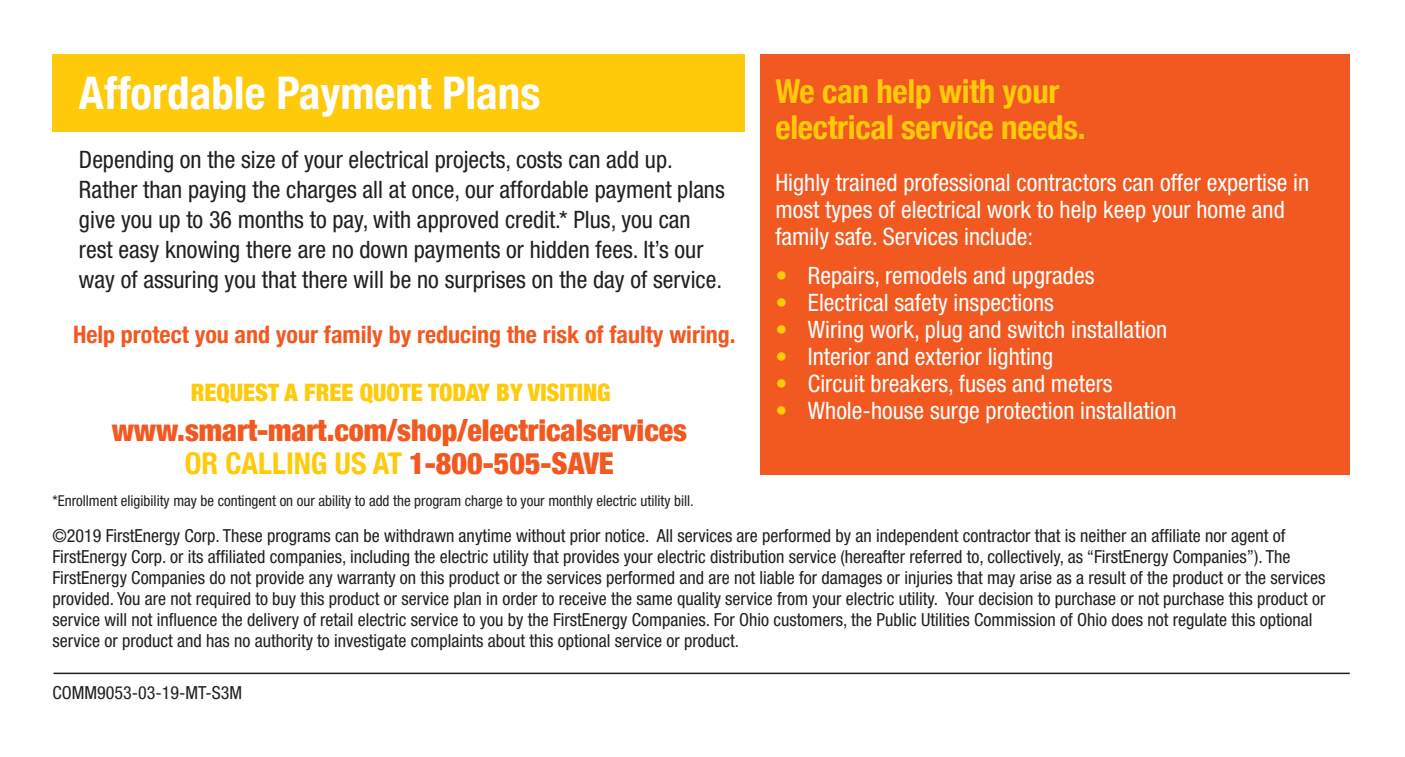
<style>
.page{position:relative;width:1405px;height:757px;background:#fff}
.page>*{position:absolute;margin:0;border:0;box-sizing:border-box;transform-origin:0 0}
.t1{font:700 condensed 45px "Helvetica Neue";color:#fff}
.t2{font:700 condensed 33px/36px "Helvetica Neue";letter-spacing:-.01em;color:#feca0a}
.t3{font:900 condensed 30px/33px "Helvetica Neue";color:#f15921;text-align:center}
.t4{font:condensed 24px/27px "Helvetica Neue";color:#fff}
.t5{font:condensed 24px/30px "Helvetica Neue";color:#231f20}
.t6{font:700 condensed 24px "Helvetica Neue";color:#f15921}
.t7{font:900 condensed 24px "Helvetica Neue";color:#feca0a}
.t8{font:condensed 18px/21px "Helvetica Neue";color:#231f20}
.t9{font:condensed 15px "Helvetica Neue";color:#231f20}
.s1{color:#feca0a}
.s2{font-weight:700;color:#feca0a}
</style>
<div class="page">
<div style="left:53px;top:54px;width:692px;height:78px;background:#feca0a"></div>
<div style="left:760px;top:54px;width:589px;height:420px;background:#f15921"></div>
<hr style="left:54px;top:672px;width:1296px;height:1px;background:#231f20">
<h1 class="t1" style="left:79px;top:56px;width:463px">Affordable Payment Plans</h1>
<h2 class="t2" style="left:775px;top:71px;width:312px">We can help with your electrical service needs.</h2>
<h3 class="t4" style="left:775px;top:168px;width:535px">Highly trained professional contractors can offer expertise in most types of electrical work to help keep your home and family safe. Services include:</h3>
<h3 class="t4" style="left:775px;top:261px;width:320px"><span class="s1">•</span> Repairs, remodels and upgrades</h3>
<h3 class="t4" style="left:775px;top:288px;width:280px"><span class="s1">•</span> Electrical safety inspections</h3>
<h3 class="t4" style="left:775px;top:315px;width:393px"><span class="s1">•</span> Wiring work, plug and switch installation</h3>
<h3 class="t4" style="left:775px;top:342px;width:279px"><span class="s1">•</span> Interior and exterior lighting</h3>
<h3 class="t4" style="left:775px;top:369px;width:339px"><span class="s1">•</span> Circuit breakers, fuses and meters</h3>
<h3 class="t4" style="left:775px;top:396px;width:402px"><span class="s1">•</span> Whole-house surge protection installation</h3>
<p class="t5" style="left:79px;top:144px;width:647px">Depending on the size of your electrical projects, costs can add up.<br>Rather than paying the charges all at once, our affordable payment plans give you up to 36 months to pay, with approved credit.* Plus, you can rest easy knowing there are no down payments or hidden fees. It’s our way of assuring you that there will be no surprises on the day of service.</p>
<h3 class="t6" style="left:73px;top:314px;width:664px">Help protect you and your family by reducing the risk of faulty wiring.</h3>
<h3 class="t7" style="left:191px;top:372px;width:421px">REQUEST A FREE QUOTE TODAY BY VISITING</h3>
<h3 class="t3" style="left:112px;top:412px;width:577px">www.smart-mart.com/shop/electricalservices<br><span class="s2">OR CALLING US AT</span> 1-800-505-SAVE</h3>
<p class="t9" style="left:53px;top:492px;width:643px">*Enrollment eligibility may be contingent on our ability to add the program charge to your monthly electric utility bill.</p>
<p class="t8" style="left:53px;top:525px;width:1274px">©2019 FirstEnergy Corp. These programs can be withdrawn anytime without prior notice. All services are performed by an independent contractor that is neither an affiliate nor agent of FirstEnergy Corp. or its affiliated companies, including the electric utility that provides your electric distribution service (hereafter referred to, collectively, as “FirstEnergy Companies”). The FirstEnergy Companies do not provide any warranty on this product or the services performed and are not liable for damages or injuries that may arise as a result of the product or the services provided. You are not required to buy this product or service plan in order to receive the same quality service from your electric utility. Your decision to purchase or not purchase this product or service will not influence the delivery of retail electric service to you by the FirstEnergy Companies. For Ohio customers, the Public Utilities Commission of Ohio does not regulate this optional service or product and has no authority to investigate complaints about this optional service or product.</p>
<p class="t8" style="left:53px;top:682px;width:191px">COMM9053-03-19-MT-S3M</p>
</div>
